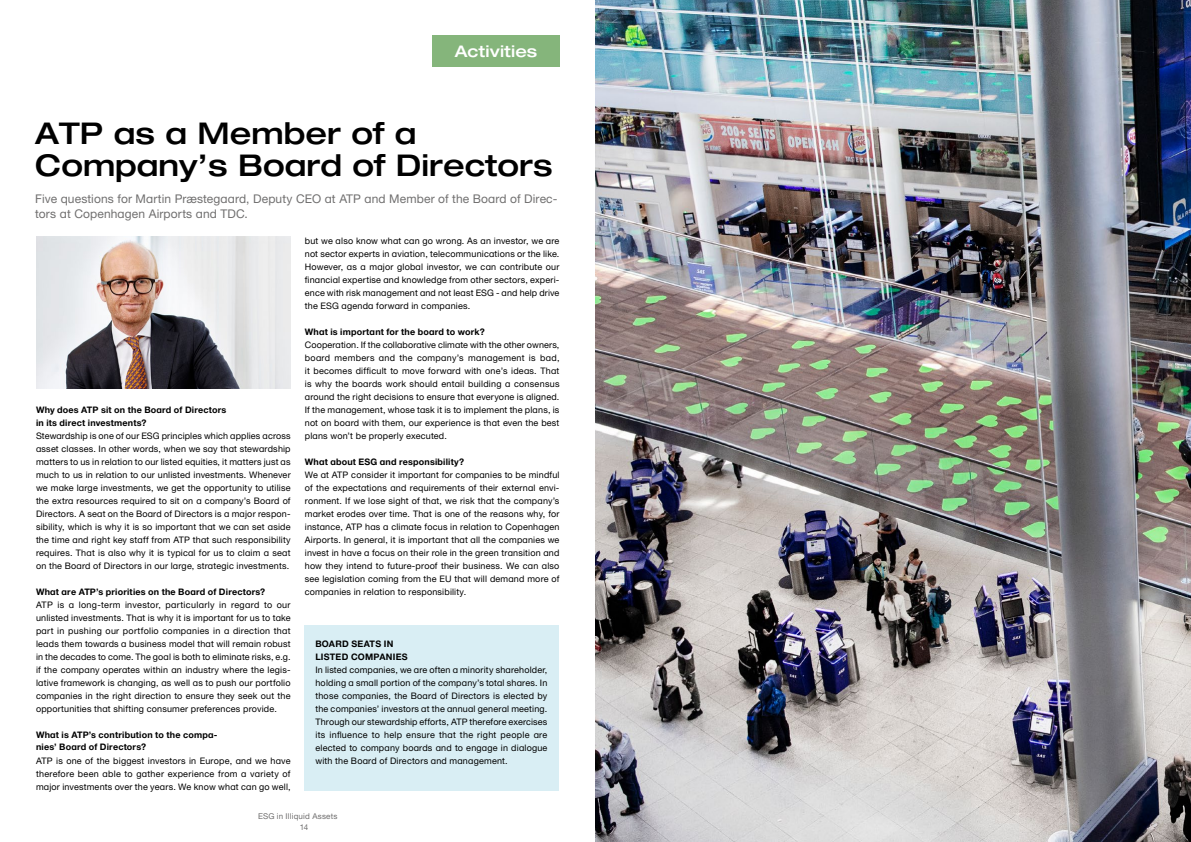
<style>
.page{position:relative;width:1191px;height:842px;background:#fff}
.page>*{position:absolute;margin:0;border:0;box-sizing:border-box;transform-origin:0 0}
.Kapiteloverskrift_H2{font:500 30px/32px "Helvetica Neue ATP Head";color:#000}
.Tag{font:500 16px "Helvetica Neue ATP Head";letter-spacing:.01em;color:#fff}
.Manchet{font:12px/15px "Helvetica Neue ATP Body";letter-spacing:.01em;color:#706f6f}
.Brødtekst{font:9px/13px "Helvetica Neue ATP Body";letter-spacing:.02em;color:#000;text-align:justify}
.Box_overskrift{font:700 9px/12px "Helvetica Neue ATP Body";letter-spacing:.02em;color:#000}
.t1{font:8px "Helvetica Neue ATP Body";letter-spacing:.02em;color:#706f6f}
</style>
<div class="page">
<div style="left:432px;top:35px;width:128px;height:32px;background:#85b57b"></div>
<div style="left:304px;top:626px;width:255px;height:165px;background:#d9eef4"></div>
<img style="left:595px;top:0;width:596px;height:842px">
<img style="left:36px;top:237px;width:255px;height:151px">
<h2 class="Tag" style="left:455px;top:42px;width:84px">Activities</h2>
<h2 class="Kapiteloverskrift_H2" style="left:35px;top:117px;width:519px">ATP as a Member of a<br>Company’s Board of Directors</h2>
<p class="Manchet" style="left:35px;top:191px;width:524px">Five questions for Martin Præstegaard, Deputy CEO at ATP and Member of the Board of Direc&shy;tors at Copenhagen Airports and TDC.</p>
<h3 class="Box_overskrift" style="left:36px;top:404px;width:192px">Why does ATP sit on the Board of Directors</h3>
<h3 class="Box_overskrift" style="left:36px;top:417px;width:112px">in its direct investments?</h3>
<p class="Brødtekst" style="left:36px;top:429px;width:256px">Stewardship is one of our ESG principles which applies across asset classes. In other words, when we say that stewardship matters to us in relation to our listed equities, it matters just as much to us in relation to our unlisted investments. Whenever we make large investments, we get the opportunity to utilise the extra resources required to sit on a company’s Board of Directors. A seat on the Board of Directors is a major respon&shy;sibility, which is why it is so important that we can set aside the time and right key staff from ATP that such responsibility requires. That is also why it is typical for us to claim a seat on the Board of Directors in our large, strategic investments.</p>
<h3 class="Box_overskrift" style="left:36px;top:586px;width:231px">What are ATP’s priorities on the Board of Directors?</h3>
<p class="Brødtekst" style="left:36px;top:598px;width:256px">ATP is a long-term investor, particularly in regard to our unlisted investments. That is why it is important for us to take part in pushing our portfolio companies in a direction that leads them towards a business model that will remain robust in the decades to come. The goal is both to eliminate risks, e.g. if the company operates within an industry where the legis&shy;lative framework is changing, as well as to push our portfolio companies in the right direction to ensure they seek out the opportunities that shifting consumer preferences provide.</p>
<h3 class="Box_overskrift" style="left:36px;top:729px;width:183px">What is ATP’s contribution to the compa&shy;nies’ Board of Directors?</h3>
<p class="Brødtekst" style="left:36px;top:754px;width:256px">ATP is one of the biggest investors in Europe, and we have therefore been able to gather experience from a variety of major investments over the years. We know what can go well,</p>
<p class="Brødtekst" style="left:305px;top:234px;width:256px">but we also know what can go wrong. As an investor, we are not sector experts in aviation, telecommunications or the like.<br>However, as a major global investor, we can contribute our financial expertise and knowledge from other sectors, experi&shy;ence with risk management and not least ESG - and help drive the ESG agenda forward in companies.</p>
<h3 class="Box_overskrift" style="left:305px;top:326px;width:182px">What is important for the board to work?</h3>
<p class="Brødtekst" style="left:305px;top:338px;width:256px">Cooperation. If the collaborative climate with the other owners, board members and the company’s management is bad, it becomes difficult to move forward with one’s ideas. That is why the boards work should entail building a consensus around the right decisions to ensure that everyone is aligned.<br>If the management, whose task it is to implement the plans, is not on board with them, our experience is that even the best plans won’t be properly executed.</p>
<h3 class="Box_overskrift" style="left:305px;top:456px;width:161px">What about ESG and responsibility?</h3>
<p class="Brødtekst" style="left:305px;top:468px;width:256px">We at ATP consider it important for companies to be mindful of the expectations and requirements of their external envi&shy;ronment. If we lose sight of that, we risk that the company’s market erodes over time. That is one of the reasons why, for instance, ATP has a climate focus in relation to Copenhagen Airports. In general, it is important that all the companies we invest in have a focus on their role in the green transition and how they intend to future-proof their business. We can also see legislation coming from the EU that will demand more of companies in relation to responsibility.</p>
<h3 class="Box_overskrift" style="left:315px;top:638px;width:79px">BOARD SEATS IN</h3>
<h3 class="Box_overskrift" style="left:315px;top:651px;width:94px">LISTED COMPANIES</h3>
<p class="Brødtekst" style="left:315px;top:663px;width:233px">In listed companies, we are often a minority shareholder, holding a small portion of the company’s total shares. In those companies, the Board of Directors is elected by the companies’ investors at the annual general meeting.<br>Through our stewardship efforts, ATP therefore exercises its influence to help ensure that the right people are elected to company boards and to engage in dialogue with the Board of Directors and management.</p>
<p class="t1" style="left:258px;top:811px;width:81px">ESG in Illiquid Assets</p>
<p class="t1" style="left:300px;top:822px;width:10px">14</p>
</div>
